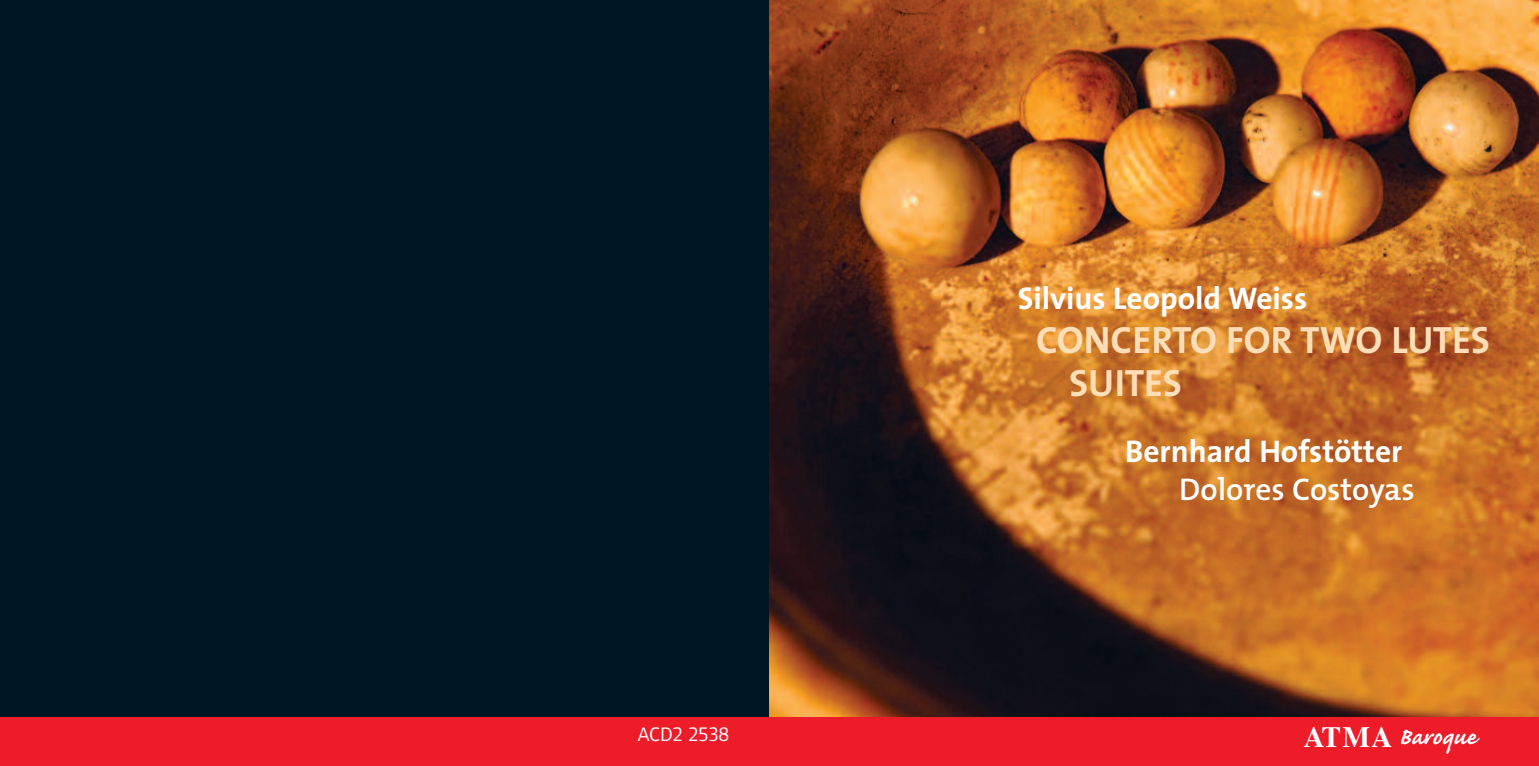
<style>
.page{position:relative;width:1539px;height:766px;background:#fff}
.page>*{position:absolute;margin:0;border:0;box-sizing:border-box;transform-origin:0 0}
.t1{font:700 38.25px/42.8px "The Sans";color:#fddeb7}
.t2{font:700 31.5px "The Sans";color:#fff}
.t3{font:600 31.5px "The Mix";color:#fff}
.t4{font:700 29.25px "Caflisch Script";color:#fff}
.t5{font:20.25px "Foundry Form Sans";color:#fff}
.s1{font-family:"Times"}
</style>
<div class="page">
<div style="left:0;top:0;width:770px;height:725px;background:#001522"></div>
<img style="left:770px;top:0;width:769px;height:717px">
<div style="left:0;top:717px;width:1539px;height:48px;background:#ee1b29"></div>
<p class="t5" style="left:638px;top:726px;width:93px">ACD2 2538</p>
<p class="t2" style="left:1018px;top:286px;width:291px">Silvius Leopold Weiss</p>
<p class="t1" style="left:1069px;top:322px;width:423px;text-indent:-33px">CONCERTO FOR TWO LUTES<br>SUITES</p>
<p class="t2" style="left:1125px;top:439px;width:279px">Bernhard Hofstötter</p>
<p class="t3" style="left:1179px;top:479px;width:237px">Dolores Costoyas</p>
<p class="t4" style="left:1304px;top:716px;width:174px"><span class="s1">ATMA</span> Baroque</p>
</div>
